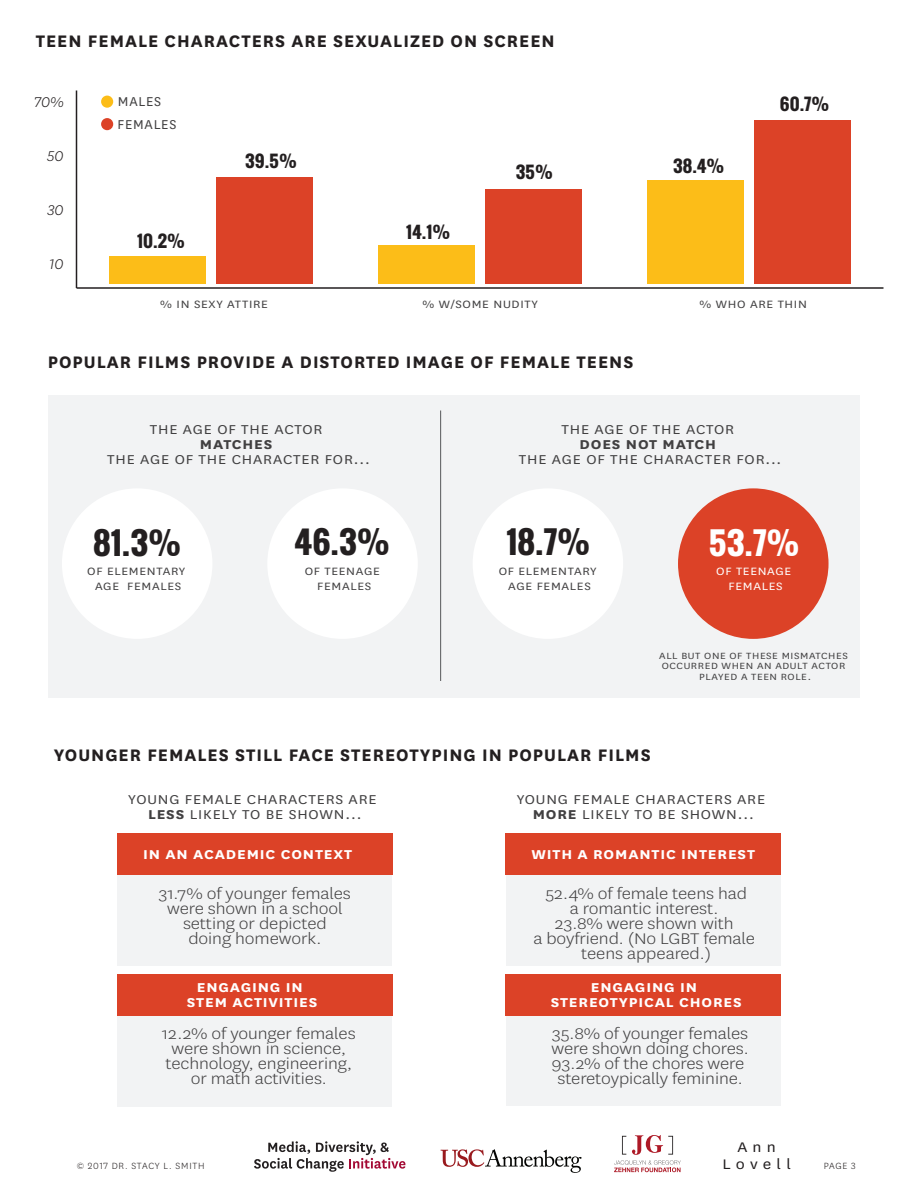
<style>
.page{position:relative;width:918px;height:1188px;background:#fff}
.page>*{position:absolute;margin:0;border:0;box-sizing:border-box;transform-origin:0 0}
.t1{font:700 30px "Oswald";color:#231f20;scale:1.11 1}
.t2{font:700 30px "Oswald";color:#fff;scale:1.11 1}
.t3{font:700 19.5px "National";letter-spacing:.05em;color:#231f20}
.t4{font:300 18px/15px "National";letter-spacing:-.005em;color:#414041;text-align:center;scale:1.11 1}
.t5{font:italic 300 16.5px "National";color:#231f20}
.t6{font:700 16.2px "Oswald";color:#231f20;scale:1.11 1}
.t7{font:16.2px/16.5px "National";letter-spacing:.29em;color:#231f20;text-align:center;scale:1.11 1}
.t8{font:15px/14.9px "National";letter-spacing:.05em;color:#414041;text-align:center;scale:1.11 1}
.t9{font:700 15px/14.9px "National";letter-spacing:.05em;color:#fff;text-align:center;scale:1.11 1}
.t10{font:700 15px "National";letter-spacing:.05em;color:#414041;scale:1.11 1}
.t11{font:15px "National";letter-spacing:.05em;color:#414041}
.t12{font:12.45px/14.9px "National";letter-spacing:.05em;color:#414041;text-align:center;scale:1.11 1}
.t13{font:12.45px/14.9px "National";letter-spacing:.05em;color:#fff;text-align:center;scale:1.11 1}
.t14{font:10.5px/10.5px "National";letter-spacing:.05em;color:#414041;text-align:center;scale:1.11 1}
.t15{font:300 10.5px "National";letter-spacing:.075em;color:#231f20}
.s1{font-weight:700}
</style>
<div class="page">
<div style="left:117px;top:1016px;width:275px;height:91px;background:#f2f3f4"></div>
<div style="left:506px;top:1016px;width:275px;height:90px;background:#f2f3f4"></div>
<div style="left:117px;top:875px;width:275px;height:91px;background:#f2f3f4"></div>
<div style="left:506px;top:875px;width:275px;height:91px;background:#f2f3f4"></div>
<div style="left:101px;top:118px;width:12px;height:12px;background:#dc4227;border-radius:50%"></div>
<div style="left:101px;top:96px;width:12px;height:12px;background:#fcbd18;border-radius:50%"></div>
<svg style="left:441px;top:1149px;width:141px;height:24px"></svg>
<svg style="left:254px;top:1141px;width:151px;height:31px"></svg>
<svg style="left:614px;top:1135px;width:67px;height:37px"></svg>
<hr style="left:76px;top:287px;width:808px;height:2px;background:#231f20">
<hr style="left:76px;top:90px;width:1px;height:198px;background:#231f20">
<div style="left:216px;top:177px;width:97px;height:107px;background:#dc4227"></div>
<div style="left:485px;top:189px;width:97px;height:95px;background:#dc4227"></div>
<div style="left:754px;top:120px;width:97px;height:164px;background:#dc4227"></div>
<div style="left:109px;top:256px;width:97px;height:28px;background:#fcbd18"></div>
<div style="left:378px;top:245px;width:97px;height:39px;background:#fcbd18"></div>
<div style="left:647px;top:180px;width:97px;height:104px;background:#fcbd18"></div>
<div style="left:117px;top:834px;width:276px;height:41px;background:#dc4227"></div>
<div style="left:505px;top:834px;width:276px;height:41px;background:#dc4227"></div>
<div style="left:117px;top:974px;width:276px;height:42px;background:#dc4227"></div>
<div style="left:505px;top:974px;width:276px;height:42px;background:#dc4227"></div>
<div style="left:48px;top:396px;width:812px;height:302px;background:#f2f3f4"></div>
<div style="left:267px;top:488px;width:151px;height:151px;background:#fff;border-radius:50%"></div>
<div style="left:678px;top:488px;width:151px;height:151px;background:#dc4227;border-radius:50%"></div>
<div style="left:473px;top:488px;width:150px;height:151px;background:#fff;border-radius:50%"></div>
<div style="left:62px;top:488px;width:150px;height:151px;background:#fff;border-radius:50%"></div>
<hr style="left:440px;top:410px;width:1px;height:271px;background:#57585a">
<p class="t3" style="left:36px;top:27px;width:520px">TEEN FEMALE CHARACTERS ARE SEXUALIZED ON SCREEN</p>
<p class="t5" style="left:35px;top:92px;width:31px">70%</p>
<p class="t5" style="left:47px;top:146px;width:18px">50</p>
<p class="t5" style="left:47px;top:200px;width:18px">30</p>
<p class="t5" style="left:50px;top:254px;width:16px">10</p>
<p class="t11" style="left:118px;top:92px;width:45px">MALES</p>
<p class="t11" style="left:118px;top:114px;width:60px">FEMALES</p>
<p class="t6" style="left:137px;top:229px;width:45px">10.2%</p>
<p class="t6" style="left:245px;top:149px;width:48px">39.5%</p>
<p class="t6" style="left:406px;top:220px;width:41px">14.1%</p>
<p class="t6" style="left:516px;top:160px;width:35px">35%</p>
<p class="t6" style="left:673px;top:154px;width:48px">38.4%</p>
<p class="t6" style="left:780px;top:92px;width:46px">60.7%</p>
<p class="t12" style="left:160px;top:296px;width:99px">% IN SEXY ATTIRE</p>
<p class="t12" style="left:423px;top:296px;width:105px">% W/SOME NUDITY</p>
<p class="t12" style="left:700px;top:296px;width:98px">% WHO ARE THIN</p>
<p class="t3" style="left:48px;top:348px;width:587px">POPULAR FILMS PROVIDE A DISTORTED IMAGE OF FEMALE TEENS</p>
<p class="t8" style="left:150px;top:422px;width:157px">THE AGE OF THE ACTOR</p>
<p class="t10" style="left:200px;top:434px;width:67px">MATCHES</p>
<p class="t8" style="left:107px;top:451px;width:238px">THE AGE OF THE CHARACTER FOR...</p>
<h1 class="t1" style="left:93px;top:520px;width:81px">81.3%</h1>
<p class="t12" style="left:87px;top:563px;width:90px">OF ELEMENTARY<br>AGE FEMALES</p>
<h1 class="t1" style="left:294px;top:519px;width:88px">46.3%</h1>
<p class="t12" style="left:305px;top:563px;width:69px">OF TEENAGE<br>FEMALES</p>
<p class="t8" style="left:562px;top:422px;width:157px">THE AGE OF THE ACTOR</p>
<p class="t10" style="left:580px;top:434px;width:124px">DOES NOT MATCH</p>
<p class="t8" style="left:519px;top:451px;width:238px">THE AGE OF THE CHARACTER FOR...</p>
<h1 class="t1" style="left:506px;top:520px;width:77px">18.7%</h1>
<p class="t12" style="left:499px;top:563px;width:90px">OF ELEMENTARY<br>AGE FEMALES</p>
<h1 class="t2" style="left:709px;top:520px;width:84px">53.7%</h1>
<p class="t13" style="left:716px;top:563px;width:69px">OF TEENAGE<br>FEMALES</p>
<p class="t14" style="left:659px;top:650px;width:171px">ALL BUT ONE OF THESE MISMATCHES<br>OCCURRED WHEN AN ADULT ACTOR<br>PLAYED A TEEN ROLE.</p>
<p class="t3" style="left:54px;top:742px;width:598px">YOUNGER FEMALES STILL FACE STEREOTYPING IN POPULAR FILMS</p>
<p class="t8" style="left:128px;top:792px;width:225px">YOUNG FEMALE CHARACTERS ARE<br><span class="s1">LESS</span> LIKELY TO BE SHOWN...</p>
<p class="t8" style="left:517px;top:792px;width:225px">YOUNG FEMALE CHARACTERS ARE<br><span class="s1">MORE</span> LIKELY TO BE SHOWN...</p>
<p class="t9" style="left:143px;top:846px;width:190px">IN AN ACADEMIC CONTEXT</p>
<p class="t9" style="left:531px;top:846px;width:203px">WITH A ROMANTIC INTEREST</p>
<p class="t4" style="left:159px;top:886px;width:175px">31.7% of younger females were shown in a school setting or depicted<br>doing homework.</p>
<p class="t9" style="left:187px;top:979px;width:119px">ENGAGING IN<br>STEM ACTIVITIES</p>
<p class="t4" style="left:162px;top:1026px;width:176px">12.2% of younger females were shown in science, technology, engineering, or math activities.</p>
<p class="t4" style="left:533px;top:886px;width:201px">52.4% of female teens had<br>a romantic interest.<br>23.8% were shown with<br>a boyfriend. (No LGBT female teens appeared.)</p>
<p class="t9" style="left:551px;top:979px;width:174px">ENGAGING IN<br>STEREOTYPICAL CHORES</p>
<p class="t4" style="left:552px;top:1026px;width:179px">35.8% of younger females were shown doing chores.<br>93.2% of the chores were steretoypically feminine.</p>
<p class="t7" style="left:722px;top:1138px;width:63px">Ann<br>Lovell</p>
<p class="t15" style="left:77px;top:1159px;width:130px">© 2017 DR. STACY L. SMITH</p>
<p class="t15" style="left:824px;top:1159px;width:33px">PAGE 3</p>
</div>
